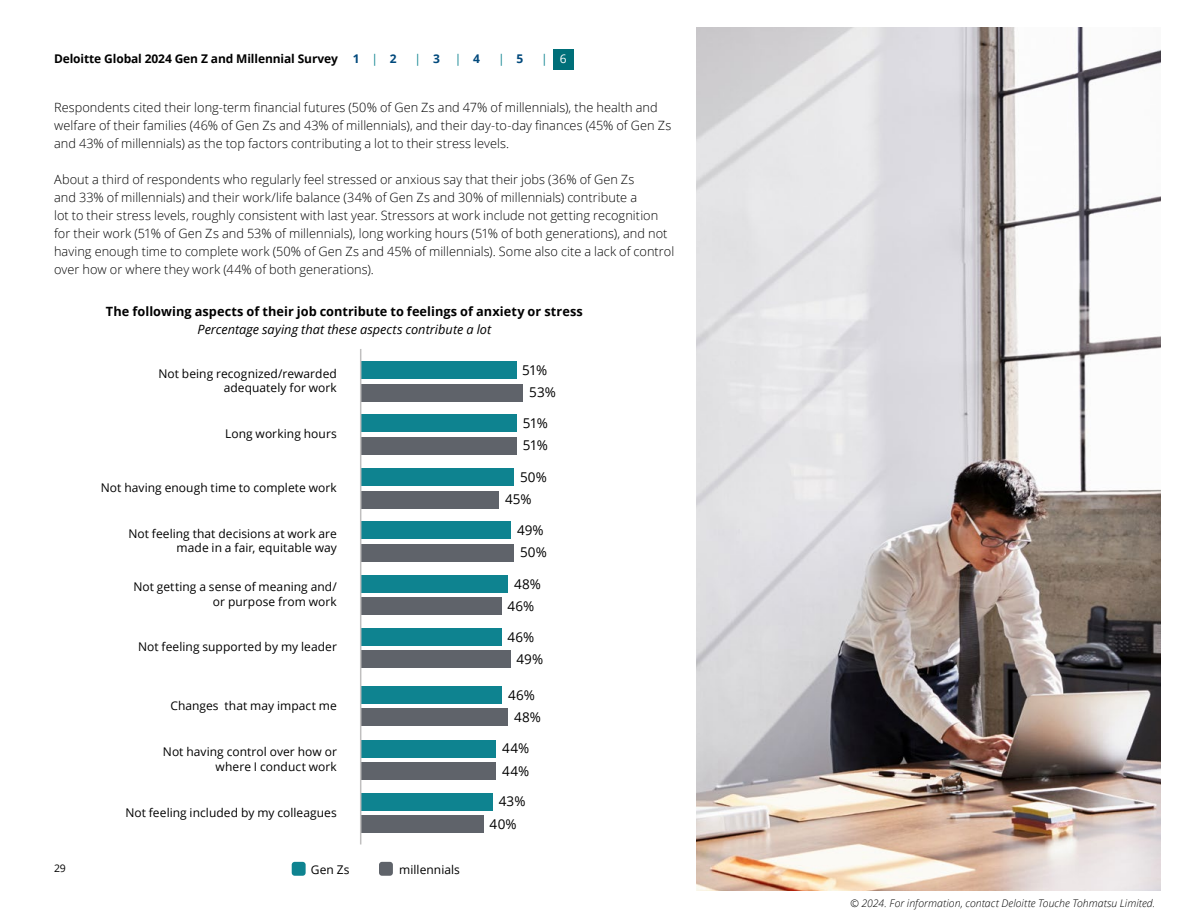
<style>
.page{position:relative;width:1188px;height:918px;background:#fff}
.page>*{position:absolute;margin:0;border:0;box-sizing:border-box;transform-origin:0 0}
.Chart_value{font:13.5px "Open Sans";letter-spacing:.01em;color:#000}
.Body_copy__8_5_12pt{font:300 12.75px/18px "Open Sans";letter-spacing:.005em;color:#000}
.Chart_Headers{font:700 12.75px "Open Sans";letter-spacing:.005em;color:#000}
.Chart_italics_sub_heads{font:italic 12.75px "Open Sans";color:#000}
.Chart_label{font:12px/14.4px "Open Sans";letter-spacing:.005em;color:#000;text-align:right}
.t1{font:700 12px "Open Sans";letter-spacing:-.01em;color:#000}
.Chart_key{font:12px "Open Sans";letter-spacing:.005em;color:#000}
.t2{font:12px "Open Sans";color:#0e8390}
.Footnotes{font:italic 300 10.5px "Open Sans";letter-spacing:.005em;color:#000}
.t3{font:10.5px "Open Sans";color:#000}
.s1{color:#00497c}
.s2{font-weight:400;color:#0e8390}
.s3{font-weight:700;color:#00497c}
.s4{color:#fff}
</style>
<div class="page">
<img style="left:697px;top:27px;width:464px;height:864px">
<div style="left:361px;top:362px;width:156px;height:17px;background:#0e8390"></div>
<div style="left:361px;top:469px;width:153px;height:17px;background:#0e8390"></div>
<div style="left:361px;top:575px;width:147px;height:18px;background:#0e8390"></div>
<div style="left:361px;top:740px;width:135px;height:18px;background:#0e8390"></div>
<div style="left:361px;top:415px;width:156px;height:17px;background:#0e8390"></div>
<div style="left:361px;top:522px;width:150px;height:17px;background:#0e8390"></div>
<div style="left:361px;top:686px;width:141px;height:18px;background:#0e8390"></div>
<div style="left:361px;top:628px;width:141px;height:18px;background:#0e8390"></div>
<div style="left:361px;top:793px;width:132px;height:18px;background:#0e8390"></div>
<div style="left:361px;top:384px;width:162px;height:17px;background:#5f636a"></div>
<div style="left:361px;top:491px;width:138px;height:17px;background:#5f636a"></div>
<div style="left:361px;top:598px;width:141px;height:17px;background:#5f636a"></div>
<div style="left:361px;top:762px;width:135px;height:18px;background:#5f636a"></div>
<div style="left:361px;top:437px;width:156px;height:17px;background:#5f636a"></div>
<div style="left:361px;top:544px;width:153px;height:17px;background:#5f636a"></div>
<div style="left:361px;top:709px;width:147px;height:17px;background:#5f636a"></div>
<div style="left:361px;top:651px;width:150px;height:17px;background:#5f636a"></div>
<div style="left:361px;top:815px;width:123px;height:18px;background:#5f636a"></div>
<hr style="left:360px;top:349px;width:1px;height:495px;background:#c0bfbf">
<div style="left:292px;top:862px;width:14px;height:14px;background:#0e8390;border-radius:3px"></div>
<div style="left:379px;top:862px;width:14px;height:14px;background:#5f636a;border-radius:3px"></div>
<div style="left:553px;top:49px;width:20px;height:21px;background:#006f79"></div>
<p class="t1" style="left:54px;top:50px;width:344px">Deloitte Global 2024 Gen Z and Millennial Survey <span class="s1">1</span> <span class="s2">|</span> <span class="s1">2</span></p>
<p class="t2" style="left:415px;top:51px;width:67px">| <span class="s3">3</span> | <span class="s3">4</span></p>
<p class="t2" style="left:498px;top:51px;width:27px">| <span class="s3">5</span></p>
<p class="t2" style="left:541px;top:51px;width:27px">| <span class="s4">6</span></p>
<p class="Body_copy__8_5_12pt" style="left:54px;top:98px;width:605px">Respondents cited their long-term financial futures (50% of Gen Zs and 47% of millennials), the health and</p>
<p class="Body_copy__8_5_12pt" style="left:54px;top:116px;width:619px">welfare of their families (46% of Gen Zs and 43% of millennials), and their day-to-day finances (45% of Gen Zs</p>
<p class="Body_copy__8_5_12pt" style="left:54px;top:134px;width:457px">and 43% of millennials) as the top factors contributing a lot to their stress levels.</p>
<p class="Body_copy__8_5_12pt" style="left:54px;top:170px;width:622px">About a third of respondents who regularly feel stressed or anxious say that their jobs (36% of Gen Zs<br>and 33% of millennials) and their work/life balance (34% of Gen Zs and 30% of millennials) contribute a<br>lot to their stress levels, roughly consistent with last year. Stressors at work include not getting recognition for their work (51% of Gen Zs and 53% of millennials), long working hours (51% of both generations), and not having enough time to complete work (50% of Gen Zs and 45% of millennials). Some also cite a lack of control over how or where they work (44% of both generations).</p>
<h3 class="Chart_Headers" style="left:106px;top:302px;width:478px">The following aspects of their job contribute to feelings of anxiety or stress</h3>
<p class="Chart_italics_sub_heads" style="left:198px;top:321px;width:295px">Percentage saying that these aspects contribute a lot</p>
<p class="Chart_value" style="left:522px;top:361px;width:27px">51%</p>
<p class="Chart_value" style="left:529px;top:383px;width:28px">53%</p>
<p class="Chart_label" style="left:158px;top:366px;width:180px">Not being recognized/rewarded adequately for work</p>
<p class="t3" style="left:54px;top:861px;width:13px">29</p>
<p class="Chart_label" style="left:225px;top:426px;width:113px">Long working hours</p>
<p class="Chart_label" style="left:101px;top:480px;width:238px">Not having enough time to complete work</p>
<p class="Chart_label" style="left:128px;top:526px;width:210px">Not feeling that decisions at work are made in a fair, equitable way</p>
<p class="Chart_label" style="left:133px;top:580px;width:205px">Not getting a sense of meaning and/ or purpose from work</p>
<p class="Chart_label" style="left:138px;top:639px;width:200px">Not feeling supported by my leader</p>
<p class="Chart_label" style="left:170px;top:698px;width:168px">Changes that may impact me</p>
<p class="Chart_label" style="left:163px;top:744px;width:176px">Not having control over how or where I conduct work</p>
<p class="Chart_label" style="left:125px;top:805px;width:213px">Not feeling included by my colleagues</p>
<p class="Chart_key" style="left:311px;top:861px;width:40px">Gen Zs</p>
<p class="Chart_key" style="left:399px;top:861px;width:62px">millennials</p>
<p class="Chart_value" style="left:523px;top:414px;width:27px">51%</p>
<p class="Chart_value" style="left:523px;top:436px;width:27px">51%</p>
<p class="Chart_value" style="left:520px;top:468px;width:28px">50%</p>
<p class="Chart_value" style="left:505px;top:490px;width:28px">45%</p>
<p class="Chart_value" style="left:517px;top:521px;width:28px">49%</p>
<p class="Chart_value" style="left:520px;top:543px;width:28px">50%</p>
<p class="Chart_value" style="left:514px;top:574px;width:28px">48%</p>
<p class="Chart_value" style="left:507px;top:597px;width:28px">46%</p>
<p class="Chart_value" style="left:507px;top:627px;width:28px">46%</p>
<p class="Chart_value" style="left:517px;top:650px;width:28px">49%</p>
<p class="Chart_value" style="left:508px;top:685px;width:28px">46%</p>
<p class="Chart_value" style="left:514px;top:708px;width:28px">48%</p>
<p class="Chart_value" style="left:502px;top:739px;width:29px">44%</p>
<p class="Chart_value" style="left:502px;top:762px;width:29px">44%</p>
<p class="Chart_value" style="left:499px;top:792px;width:28px">43%</p>
<p class="Chart_value" style="left:490px;top:815px;width:29px">40%</p>
<h1 class="Footnotes" style="left:850px;top:896px;width:307px">© 2024. For information, contact Deloitte Touche Tohmatsu Limited.</h1>
</div>
